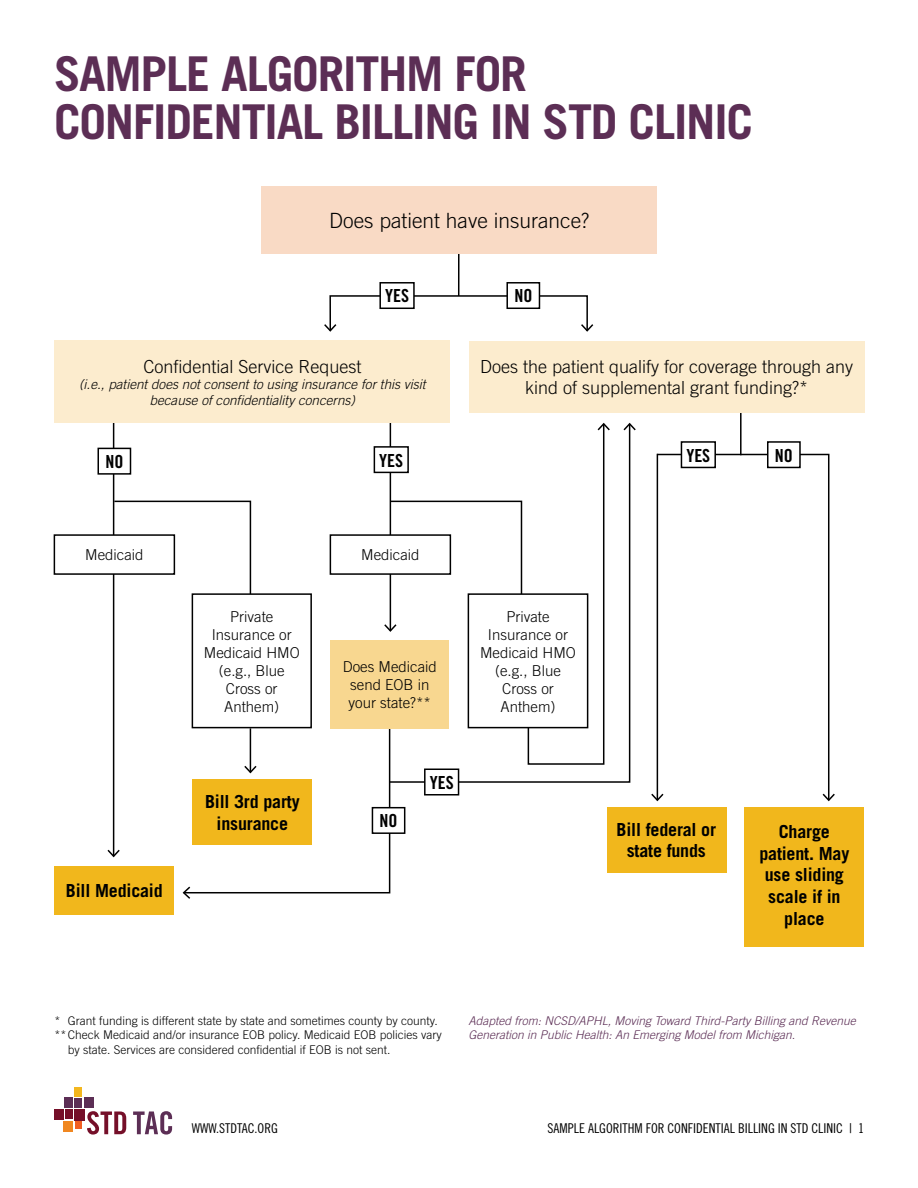
<style>
.page{position:relative;width:918px;height:1188px;background:#fff}
.page>*{position:absolute;margin:0;border:0;box-sizing:border-box;transform-origin:0 0}
.t1{font:700 48px/48px "Trade Gothic";letter-spacing:-.025em;color:#5c2e55}
.t2{font:300 21px "Trade Gothic";color:#000}
.t3{font:300 18px/21.6px "Trade Gothic";color:#000;text-align:center}
.t4{font:700 18px/21.6px "Trade Gothic";letter-spacing:-.01em;color:#000;text-align:center}
.t5{font:18px "Trade Gothic Bold Cond Twenty";color:#000}
.t6{font:300 15px/18px "Trade Gothic";color:#000;text-align:center}
.t7{font:italic 300 13.5px/16.2px "Trade Gothic";color:#000;text-align:center}
.t8{font:13.5px "Trade Gothic LT Std Cn 18";color:#000}
.t9{font:300 12px "Trade Gothic";color:#000}
.t10{font:italic 300 12px/14.4px "Trade Gothic";color:#5c2e55}
</style>
<div class="page">
<svg style="left:87px;top:1111px;width:39px;height:24px"></svg>
<svg style="left:133px;top:1111px;width:39px;height:24px"></svg>
<div style="left:64px;top:1121px;width:9px;height:11px;background:#f08721"></div>
<div style="left:65px;top:1110px;width:8px;height:9px;background:#750f29"></div>
<div style="left:64px;top:1098px;width:9px;height:10px;background:#5c2e55"></div>
<div style="left:74px;top:1109px;width:11px;height:11px;background:#750f29"></div>
<div style="left:74px;top:1098px;width:8px;height:10px;background:#5c2e55"></div>
<div style="left:74px;top:1087px;width:8px;height:10px;background:#f3b71f"></div>
<div style="left:84px;top:1097px;width:10px;height:11px;background:#5c2e55"></div>
<div style="left:54px;top:1109px;width:10px;height:11px;background:#750f29"></div>
<div style="left:75px;top:1122px;width:6px;height:7px;background:#f15e22"></div>
<div style="left:744px;top:807px;width:120px;height:140px;background:#f1b71c"></div>
<hr style="left:740px;top:398px;width:2px;height:57px;background:#000">
<svg style="left:656px;top:453px;width:174px;height:339px"></svg>
<svg style="left:822px;top:792px;width:13px;height:10px"></svg>
<hr style="left:458px;top:247px;width:2px;height:49px;background:#000">
<div style="left:329px;top:295px;width:259px;height:36px;border:2px solid #000"></div>
<svg style="left:324px;top:323px;width:14px;height:9px"></svg>
<svg style="left:579px;top:323px;width:15px;height:9px"></svg>
<div style="left:607px;top:807px;width:120px;height:65px;background:#f1b71c"></div>
<div style="left:54px;top:866px;width:120px;height:49px;background:#f1b71c"></div>
<div style="left:261px;top:186px;width:396px;height:67px;background:#f9dac5"></div>
<div style="left:469px;top:341px;width:395px;height:71px;background:#fcecce"></div>
<div style="left:54px;top:341px;width:396px;height:82px;background:#fcecce"></div>
<div style="left:54px;top:534px;width:121px;height:41px;border:2px solid #000"></div>
<hr style="left:657px;top:454px;width:1px;height:346px;background:#000">
<svg style="left:651px;top:792px;width:13px;height:10px"></svg>
<div style="left:98px;top:448px;width:33px;height:27px;border:2px solid #000"></div>
<div style="left:507px;top:283px;width:32px;height:25px;background:#fff"></div>
<div style="left:506px;top:282px;width:34px;height:27px;border:2px solid #000"></div>
<div style="left:768px;top:442px;width:32px;height:25px;background:#fff"></div>
<div style="left:767px;top:441px;width:34px;height:27px;border:2px solid #000"></div>
<div style="left:380px;top:283px;width:34px;height:25px;background:#fff"></div>
<div style="left:379px;top:282px;width:36px;height:27px;border:2px solid #000"></div>
<div style="left:681px;top:442px;width:34px;height:25px;background:#fff"></div>
<div style="left:681px;top:441px;width:35px;height:27px;border:2px solid #000"></div>
<svg style="left:106px;top:423px;width:505px;height:476px"></svg>
<div style="left:372px;top:808px;width:33px;height:25px;background:#fff"></div>
<div style="left:372px;top:807px;width:33px;height:27px;border:2px solid #000"></div>
<div style="left:330px;top:640px;width:119px;height:88px;background:#f8d790"></div>
<svg style="left:388px;top:422px;width:243px;height:362px"></svg>
<svg style="left:622px;top:422px;width:14px;height:10px"></svg>
<div style="left:425px;top:769px;width:34px;height:26px;background:#fff"></div>
<div style="left:424px;top:769px;width:35px;height:27px;border:2px solid #000"></div>
<h1 class="t1" style="left:54px;top:49px;width:701px">SAMPLE ALGORITHM FOR<br>CONFIDENTIAL BILLING IN STD CLINIC</h1>
<h2 class="t2" style="left:329px;top:208px;width:262px">Does patient have insurance?</h2>
<h3 class="t5" style="left:385px;top:285px;width:25px">YES</h3>
<h3 class="t5" style="left:514px;top:285px;width:19px">NO</h3>
<h3 class="t3" style="left:143px;top:355px;width:220px">Confidential Service Request</h3>
<p class="t7" style="left:79px;top:376px;width:348px">(i.e., patient does not consent to using insurance for this visit because of confidentiality concerns)</p>
<h3 class="t3" style="left:480px;top:355px;width:375px">Does the patient qualify for coverage through any kind of supplemental grant funding?*</h3>
<h3 class="t5" style="left:105px;top:451px;width:19px">NO</h3>
<h3 class="t5" style="left:379px;top:449px;width:25px">YES</h3>
<h3 class="t5" style="left:686px;top:444px;width:25px">YES</h3>
<h3 class="t5" style="left:775px;top:444px;width:19px">NO</h3>
<p class="t6" style="left:85px;top:546px;width:60px">Medicaid</p>
<h3 class="t4" style="left:66px;top:880px;width:98px">Bill Medicaid</h3>
<p class="t6" style="left:204px;top:607px;width:97px">Private<br>Insurance or<br>Medicaid HMO (e.g., Blue<br>Cross or<br>Anthem)</p>
<h3 class="t4" style="left:205px;top:790px;width:96px">Bill 3rd party insurance</h3>
<p class="t6" style="left:361px;top:546px;width:60px">Medicaid</p>
<p class="t6" style="left:343px;top:657px;width:96px">Does Medicaid send EOB in your state?**</p>
<h3 class="t5" style="left:380px;top:810px;width:20px">NO</h3>
<h3 class="t5" style="left:430px;top:772px;width:25px">YES</h3>
<p class="t6" style="left:480px;top:607px;width:97px">Private<br>Insurance or<br>Medicaid HMO (e.g., Blue<br>Cross or<br>Anthem)</p>
<h3 class="t4" style="left:617px;top:818px;width:101px">Bill federal or state funds</h3>
<h3 class="t4" style="left:759px;top:821px;width:92px">Charge patient. May use sliding scale if in place</h3>
<p class="t9" style="left:54px;top:1013px;width:385px">* Grant funding is different state by state and sometimes county by county.</p>
<p class="t9" style="left:54px;top:1028px;width:389px">**Check Medicaid and/or insurance EOB policy. Medicaid EOB policies vary</p>
<p class="t9" style="left:68px;top:1042px;width:324px">by state. Services are considered confidential if EOB is not sent.</p>
<p class="t10" style="left:468px;top:1013px;width:389px">Adapted from: NCSD/APHL, Moving Toward Third-Party Billing and Revenue<br>Generation in Public Health: An Emerging Model from Michigan.</p>
<p class="t8" style="left:192px;top:1120px;width:87px">WWW.STDTAC.ORG</p>
<p class="t8" style="left:548px;top:1120px;width:318px">SAMPLE ALGORITHM FOR CONFIDENTIAL BILLING IN STD CLINIC | 1</p>
</div>
